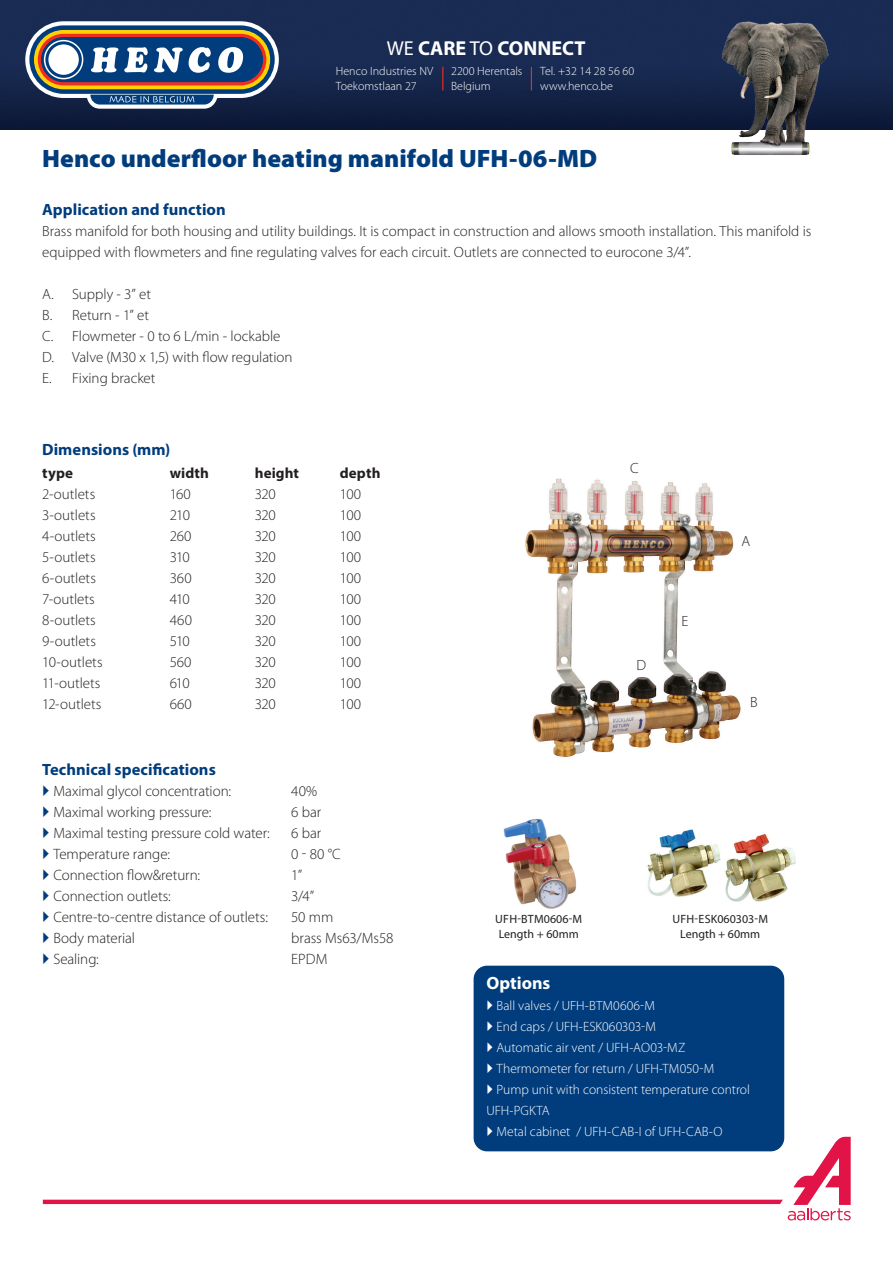
<style>
.page{position:relative;width:893px;height:1263px;background:#fff}
.page>*{position:absolute;margin:0;border:0;box-sizing:border-box;transform-origin:0 0}
.t1{font:900 25.2px "Myriad Pro";color:#013d7d}
.t2{font:700 20.25px "Myriad Pro";color:#fff}
.t3{font:700 17.85px "Myriad Pro";color:#fff}
.t4{font:700 16.35px "Myriad Pro";color:#013d7d}
.t5{font:300 15px "Myriad Pro";letter-spacing:-.005em;color:#231f20}
.t6{font:300 14.85px/21px "Myriad Pro";letter-spacing:-.005em;color:#231f20}
.t7{font:700 14.85px "Myriad Pro";letter-spacing:.01em;color:#231f20}
.t8{font:300 13.5px/21px "Myriad Pro";color:#fff}
.t9{font:300 13.35px "Myriad Pro";letter-spacing:.005em;color:#fff}
.t10{font:300 12px/15px "Myriad Pro";color:#fff}
.t11{font:12px "Myriad Pro";color:#231f20}
.s1{font-weight:400}
</style>
<div class="page">
<img style="left:0;top:0;width:893px;height:129px">
<svg style="left:442px;top:67px;width:1px;height:23px"></svg>
<svg style="left:531px;top:67px;width:1px;height:23px"></svg>
<img style="left:718px;top:19px;width:113px;height:136px">
<svg style="left:25px;top:21px;width:254px;height:88px"></svg>
<div style="left:474px;top:966px;width:309px;height:184px;background:#013d7d;border-radius:13px"></div>
<div style="left:474px;top:966px;width:310px;height:185px;border:2px solid #013d7d;border-radius:13px"></div>
<img style="left:525px;top:478px;width:216px;height:279px">
<img style="left:503px;top:818px;width:74px;height:91px">
<img style="left:647px;top:829px;width:149px;height:73px">
<svg style="left:43px;top:1126px;width:808px;height:94px"></svg>
<h2 class="t2" style="left:387px;top:35px;width:200px"><span class="s1">WE</span> CARE <span class="s1">TO</span> CONNECT</h2>
<p class="t10" style="left:336px;top:64px;width:99px">Henco Industries NV<br>Toekomstlaan 27</p>
<p class="t10" style="left:451px;top:64px;width:73px">2200 Herentals<br>Belgium</p>
<p class="t10" style="left:540px;top:64px;width:95px">Tel. +32 14 28 56 60 www.henco.be</p>
<p class="t1" style="left:42px;top:142px;width:557px">Henco underfloor heating manifold UFH-06-MD</p>
<p class="t4" style="left:42px;top:199px;width:185px">Application and function</p>
<p class="t6" style="left:42px;top:221px;width:771px">Brass manifold for both housing and utility buildings. It is compact in construction and allows smooth installation. This manifold is equipped with flowmeters and fine regulating valves for each circuit. Outlets are connected to eurocone 3/4”.</p>
<p class="t6" style="left:42px;top:284px;width:110px">A. Supply - 3” et</p>
<p class="t6" style="left:42px;top:305px;width:108px">B. Return - 1” et</p>
<p class="t6" style="left:42px;top:326px;width:240px">C. Flowmeter - 0 to 6 L/min - lockable</p>
<p class="t6" style="left:42px;top:347px;width:252px">D. Valve (M30 x 1,5) with flow regulation</p>
<p class="t6" style="left:42px;top:368px;width:115px">E. Fixing bracket</p>
<p class="t4" style="left:42px;top:439px;width:130px">Dimensions (mm)</p>
<p class="t7" style="left:42px;top:463px;width:32px">type</p>
<p class="t7" style="left:170px;top:463px;width:41px">width</p>
<p class="t7" style="left:255px;top:463px;width:46px">height</p>
<p class="t7" style="left:340px;top:463px;width:42px">depth</p>
<p class="t6" style="left:42px;top:484px;width:55px">2-outlets</p>
<p class="t6" style="left:170px;top:484px;width:23px">160</p>
<p class="t6" style="left:255px;top:484px;width:23px">320</p>
<p class="t6" style="left:340px;top:484px;width:23px">100</p>
<p class="t6" style="left:42px;top:505px;width:55px">3-outlets</p>
<p class="t6" style="left:170px;top:505px;width:22px">210</p>
<p class="t6" style="left:255px;top:505px;width:23px">320</p>
<p class="t6" style="left:340px;top:505px;width:23px">100</p>
<p class="t6" style="left:42px;top:526px;width:55px">4-outlets</p>
<p class="t6" style="left:170px;top:526px;width:23px">260</p>
<p class="t6" style="left:255px;top:526px;width:23px">320</p>
<p class="t6" style="left:340px;top:526px;width:23px">100</p>
<p class="t6" style="left:42px;top:547px;width:55px">5-outlets</p>
<p class="t6" style="left:170px;top:547px;width:22px">310</p>
<p class="t6" style="left:255px;top:547px;width:23px">320</p>
<p class="t6" style="left:340px;top:547px;width:23px">100</p>
<p class="t6" style="left:42px;top:568px;width:55px">6-outlets</p>
<p class="t6" style="left:170px;top:568px;width:23px">360</p>
<p class="t6" style="left:255px;top:568px;width:23px">320</p>
<p class="t6" style="left:340px;top:568px;width:23px">100</p>
<p class="t6" style="left:42px;top:589px;width:54px">7-outlets</p>
<p class="t6" style="left:170px;top:589px;width:22px">410</p>
<p class="t6" style="left:255px;top:589px;width:23px">320</p>
<p class="t6" style="left:340px;top:589px;width:23px">100</p>
<p class="t6" style="left:42px;top:610px;width:55px">8-outlets</p>
<p class="t6" style="left:170px;top:610px;width:24px">460</p>
<p class="t6" style="left:255px;top:610px;width:23px">320</p>
<p class="t6" style="left:340px;top:610px;width:23px">100</p>
<p class="t6" style="left:42px;top:631px;width:55px">9-outlets</p>
<p class="t6" style="left:170px;top:631px;width:22px">510</p>
<p class="t6" style="left:255px;top:631px;width:23px">320</p>
<p class="t6" style="left:340px;top:631px;width:23px">100</p>
<p class="t6" style="left:42px;top:652px;width:62px">10-outlets</p>
<p class="t6" style="left:170px;top:652px;width:23px">560</p>
<p class="t6" style="left:255px;top:652px;width:23px">320</p>
<p class="t6" style="left:340px;top:652px;width:23px">100</p>
<p class="t6" style="left:42px;top:673px;width:60px">11-outlets</p>
<p class="t6" style="left:170px;top:673px;width:22px">610</p>
<p class="t6" style="left:255px;top:673px;width:23px">320</p>
<p class="t6" style="left:340px;top:673px;width:23px">100</p>
<p class="t6" style="left:42px;top:694px;width:61px">12-outlets</p>
<p class="t6" style="left:170px;top:694px;width:24px">660</p>
<p class="t6" style="left:255px;top:694px;width:23px">320</p>
<p class="t6" style="left:340px;top:694px;width:23px">100</p>
<p class="t4" style="left:42px;top:759px;width:175px">Technical specifications</p>
<p class="t5" style="left:53px;top:782px;width:179px">Maximal glycol concentration:</p>
<p class="t5" style="left:291px;top:782px;width:27px">40%</p>
<p class="t5" style="left:53px;top:803px;width:160px">Maximal working pressure:</p>
<p class="t5" style="left:291px;top:803px;width:32px">6 bar</p>
<p class="t5" style="left:53px;top:824px;width:218px">Maximal testing pressure cold water:</p>
<p class="t5" style="left:291px;top:824px;width:32px">6 bar</p>
<p class="t5" style="left:53px;top:845px;width:118px">Temperature range:</p>
<p class="t5" style="left:291px;top:845px;width:51px">0 - 80 °C</p>
<p class="t5" style="left:53px;top:866px;width:148px">Connection flow&amp;return:</p>
<p class="t5" style="left:291px;top:866px;width:12px">1”</p>
<p class="t5" style="left:53px;top:887px;width:119px">Connection outlets:</p>
<p class="t5" style="left:291px;top:887px;width:24px">3/4”</p>
<p class="t5" style="left:53px;top:908px;width:216px">Centre-to-centre distance of outlets:</p>
<p class="t5" style="left:291px;top:908px;width:44px">50 mm</p>
<p class="t5" style="left:53px;top:929px;width:83px">Body material</p>
<p class="t5" style="left:291px;top:929px;width:104px">brass Ms63/Ms58</p>
<p class="t5" style="left:53px;top:950px;width:47px">Sealing:</p>
<p class="t5" style="left:291px;top:950px;width:38px">EPDM</p>
<p class="t6" style="left:630px;top:458px;width:10px">C</p>
<p class="t6" style="left:636px;top:654px;width:11px">D</p>
<p class="t6" style="left:681px;top:610px;width:8px">E</p>
<p class="t6" style="left:741px;top:531px;width:10px">A</p>
<p class="t6" style="left:750px;top:691px;width:9px">B</p>
<p class="t11" style="left:495px;top:912px;width:88px">UFH-BTM0606-M</p>
<p class="t11" style="left:499px;top:926px;width:82px">Length + 60mm</p>
<p class="t11" style="left:672px;top:912px;width:97px">UFH-ESK060303-M</p>
<p class="t11" style="left:680px;top:926px;width:82px">Length + 60mm</p>
<p class="t3" style="left:486px;top:971px;width:65px">Options</p>
<p class="t9" style="left:496px;top:998px;width:160px">Ball valves / UFH-BTM0606-M</p>
<p class="t8" style="left:496px;top:1016px;width:161px">End caps / UFH-ESK060303-M</p>
<p class="t8" style="left:496px;top:1037px;width:190px">Automatic air vent / UFH-AO03-MZ</p>
<p class="t8" style="left:496px;top:1058px;width:219px">Thermometer for return / UFH-TM050-M</p>
<p class="t8" style="left:486px;top:1079px;width:265px;text-indent:10px">Pump unit with consistent temperature control<br>UFH-PGKTA</p>
<p class="t8" style="left:496px;top:1121px;width:227px">Metal cabinet / UFH-CAB-I of UFH-CAB-O</p>
</div>
